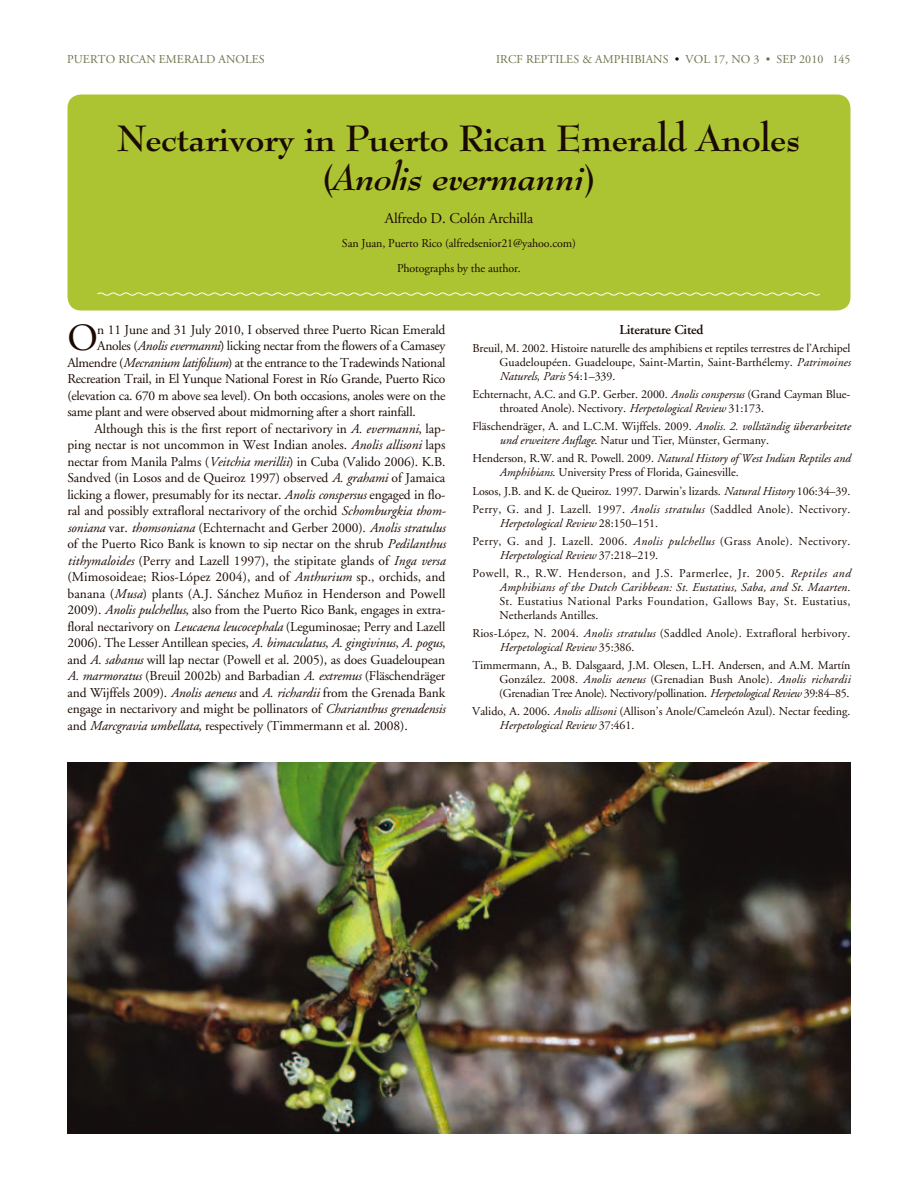
<style>
.page{position:relative;width:918px;height:1188px;background:#fff}
.page>*{position:absolute;margin:0;border:0;box-sizing:border-box;transform-origin:0 0}
.t1{font:38.4px "Adobe Garamond";color:#1b0a02}
.t2{font:700 36px/39px "Bernhard Modern BT";letter-spacing:-.015em;color:#1b0a02;text-align:center}
.t3{font:15px "Adobe Garamond";letter-spacing:-.01em;color:#1b0a02}
.t4{font:13.5px "Adobe Garamond";letter-spacing:-.01em;color:#1b0a02}
.t5{font:italic 13.5px "Adobe Garamond";letter-spacing:-.005em;color:#1b0a02}
.t6{font:600 13.5px "Adobe Garamond";letter-spacing:-.01em;color:#1b0a02}
.t7{font:12px/13.8px "Adobe Garamond";color:#1b0a02}
.t8{font:12px/18.3px "Adobe Garamond";letter-spacing:.03em;color:#1b0a02}
.t9{font:12px/18.3px "Adobe Garamond";letter-spacing:.035em;color:#1b0a02}
.t10{font:12px "Adobe Garamond";letter-spacing:.005em;color:#6e734b}
.s1{color:#1b0a02}
.s2{font-style:italic}
.s3{font-style:normal}
</style>
<div class="page">
<div style="left:68px;top:94px;width:782px;height:216px;background:#adc432;border-radius:14px"></div>
<svg style="left:97px;top:293px;width:723px;height:3px"></svg>
<img style="left:68px;top:762px;width:782px;height:372px">
<p class="t10" style="left:67px;top:53px;width:199px">Puerto Rican Emerald Anoles</p>
<p class="t10" style="left:496px;top:53px;width:280px">IRCF Reptiles &amp; Amphibians <span class="s1">•</span> Vol 17, No 3 • SEP</p>
<p class="t10" style="left:799px;top:53px;width:53px">2010 145</p>
<h2 class="t2" style="left:118px;top:118px;width:684px">Nectarivory in Puerto Rican Emerald Anoles (<span class="s2">Anolis evermanni</span>)</h2>
<p class="t3" style="left:385px;top:210px;width:150px">Alfredo D. Colón Archilla</p>
<p class="t7" style="left:342px;top:230px;width:236px;line-height:25.5px;text-align:center">San Juan, Puerto Rico (alfredsenior21@yahoo.com)<br>Photographs by the author.</p>
<h1 class="t1" style="left:68px;top:318px;width:28px">O</h1>
<p class="t4" style="left:97px;top:322px;width:350px">n 11 June and 31 July 2010, I observed three Puerto Rican Emerald</p>
<p class="t4" style="left:97px;top:339px;width:350px">Anoles (<span class="s2">Anolis evermanni</span>) licking nectar from the flowers of a Camasey</p>
<p class="t4" style="left:67px;top:355px;width:380px">Almendre (<span class="s2">Mecranium latifolium</span>) at the entrance to the Tradewinds National</p>
<p class="t4" style="left:67px;top:372px;width:379px">Recreation Trail, in El Yunque National Forest in Río Grande, Puerto Rico</p>
<p class="t4" style="left:67px;top:388px;width:379px">(elevation ca. 670 m above sea level)<span class="s2">.</span> On both occasions, anoles were on the</p>
<p class="t4" style="left:67px;top:405px;width:350px">same plant and were observed about midmorning after a short rainfall.</p>
<p class="t4" style="left:94px;top:421px;width:353px">Although this is the first report of nectarivory in <span class="s2">A. evermanni</span>, lap-</p>
<p class="t4" style="left:67px;top:438px;width:380px">ping nectar is not uncommon in West Indian anoles. <span class="s2">Anolis allisoni</span> laps</p>
<p class="t4" style="left:67px;top:454px;width:380px">nectar from Manila Palms (<span class="s2">Veitchia merillii</span>) in Cuba (Valido 2006). K.B.</p>
<p class="t4" style="left:67px;top:471px;width:379px">Sandved (in Losos and de Queiroz 1997) observed <span class="s2">A. grahami</span> of Jamaica</p>
<p class="t4" style="left:67px;top:487px;width:379px">licking a flower, presumably for its nectar. <span class="s2">Anolis conspersus</span> engaged in flo-</p>
<p class="t4" style="left:67px;top:504px;width:380px">ral and possibly extrafloral nectarivory of the orchid <span class="s2">Schomburgkia thom-</span></p>
<p class="t5" style="left:67px;top:520px;width:379px">soniana <span class="s3">var.</span> thomsoniana <span class="s3">(Echternacht and Gerber 2000).</span> Anolis stratulus</p>
<p class="t4" style="left:67px;top:537px;width:380px">of the Puerto Rico B ank is known to sip nectar on the shrub <span class="s2">Pedilanthus</span></p>
<p class="t4" style="left:68px;top:553px;width:379px"><span class="s2">tithymaloides</span> (Perry and Lazell 1997), the stipitate glands of <span class="s2">Inga versa</span></p>
<p class="t4" style="left:68px;top:570px;width:379px">(Mimosoideae; Rios-López 2004), and of <span class="s2">Anthurium</span> sp., orchids, and</p>
<p class="t4" style="left:68px;top:586px;width:379px">banana (<span class="s2">Musa</span>) plants (A.J. S ánchez Muñoz in Henderson and Powell</p>
<p class="t4" style="left:67px;top:603px;width:380px">2009). <span class="s2">Anolis pulchellus</span>, also from the Puerto Rico B ank, engages in extra-</p>
<p class="t4" style="left:68px;top:619px;width:380px">floral nectarivory on <span class="s2">Leucaena leucocephala</span> (Leguminosae; Perry and Lazell</p>
<p class="t4" style="left:68px;top:636px;width:379px">2006). The Lesser Antillean species, <span class="s2">A. bimaculatus</span>, <span class="s2">A. gingivinus</span>, <span class="s2">A. pogus</span>,</p>
<p class="t4" style="left:67px;top:652px;width:379px">and <span class="s2">A. sabanus</span> will lap nectar (Powell et al. 2005), as does Guadeloupean</p>
<p class="t4" style="left:67px;top:669px;width:379px"><span class="s2">A. marmoratus</span> (Breuil 2002b) and B arbadian <span class="s2">A. extremus</span> (Fläschendräger</p>
<p class="t4" style="left:67px;top:685px;width:379px">and Wijffels 2009). <span class="s2">Anolis aeneus</span> and <span class="s2">A. richardii</span> from the Grenada B ank</p>
<p class="t4" style="left:67px;top:702px;width:380px">engage in nectarivory and might be pollinators of <span class="s2">Charianthus grenadensis</span></p>
<p class="t4" style="left:67px;top:718px;width:342px">and <span class="s2">Marcgravia umbellata</span>, respectively (Timmermann et al. 2008).</p>
<p class="t6" style="left:619px;top:322px;width:86px">Literature Cited</p>
<p class="t7" style="left:500px;top:342px;width:353px;text-align:justify;text-indent:-27px">Breuil, M . 2002. Histoire naturelle des amphibiens et reptiles terrestres de l’Archipel Guadeloupéen. Guadeloupe, S aint-Martin, S aint-Barthélemy. <span class="s2">Patrimoines Naturels</span>, <span class="s2">Paris</span> 54:1–339.</p>
<p class="t7" style="left:499px;top:388px;width:352px;text-indent:-27px">Echternacht, A.C. and G.P. Gerber. 2000. <span class="s2">Anolis conspersus</span> (Grand Cayman Blue&shy;throated Anole). Nectivory. <span class="s2">Herpetological Review</span> 31:173.</p>
<p class="t7" style="left:500px;top:420px;width:353px;text-indent:-27px">Fläschendräger, A. and L.C.M. Wijffels. 2009. <span class="s2">Anolis. 2. vollständig überarbeitete und erweitere Auflage</span>. Natur und Tier, Münster, Germany.</p>
<p class="t7" style="left:499px;top:452px;width:352px;text-indent:-27px">Henderson, R.W. and R. Powell. 2009. <span class="s2">Natural History of West Indian Reptiles and<br>Amphibians</span>. University Press of Florida, Gainesville.</p>
<p class="t7" style="left:472px;top:482px;width:379px;line-height:18.3px">Losos, J.B. and K. de Queiroz. 1997. Darwin’s lizards. <span class="s2">Natural History</span> 106:34–39.<br>Perry, G. and J. Lazell. 1997. <span class="s2">Anolis stratulus</span> (Saddled Anole). Nectivory.</p>
<p class="t8" style="left:472px;top:514px;width:380px;text-indent:27px"><span class="s2">Herpetological Review</span> 28:150–151.<br>Perry, G. and J. Lazell. 2006. <span class="s2">Anolis pulchellus</span> (Grass Anole). Nectivory.</p>
<p class="t9" style="left:472px;top:546px;width:380px;text-indent:27px"><span class="s2">Herpetological Review</span> 37:218–219.<br>Powell, R., R.W. Henderson, and J.S. Parmerlee, Jr. 2005. <span class="s2">Reptiles and</span></p>
<p class="t7" style="left:499px;top:581px;width:353px;text-align:justify"><span class="s2">Amphibians of the Dutch Caribbean: St. Eustatius, Saba, and St. Maarten</span>.<br>St. Eustatius National Parks Foundation, Gallows B ay, S t. Eustatius, Netherlands Antilles.</p>
<p class="t7" style="left:499px;top:627px;width:352px;text-indent:-27px">Rios-López, N . 2004. <span class="s2">Anolis stratulus</span> (Saddled Anole). Extrafloral herbivory.<br><span class="s2">Herpetological Review</span> 35:386.</p>
<p class="t7" style="left:499px;top:659px;width:353px;text-align:justify;text-indent:-27px">Timmermann, A., B . Dalsgaard, J.M. Olesen, L.H. Andersen, and A.M. Martín González. 2008. <span class="s2">Anolis aeneus</span> (Grenadian B ush Anole). <span class="s2">Anolis richardii </span>(Grenadian Tree Anole). Nectivory/pollination. <span class="s2">Herpetological Review</span> 39:84–85.</p>
<p class="t7" style="left:499px;top:705px;width:353px;text-indent:-27px">Valido, A. 2006. <span class="s2">Anolis allisoni</span> (Allison’s Anole/Cameleón Azul). Nectar feeding.<br><span class="s2">Herpetological Review</span> 37:461.</p>
</div>
